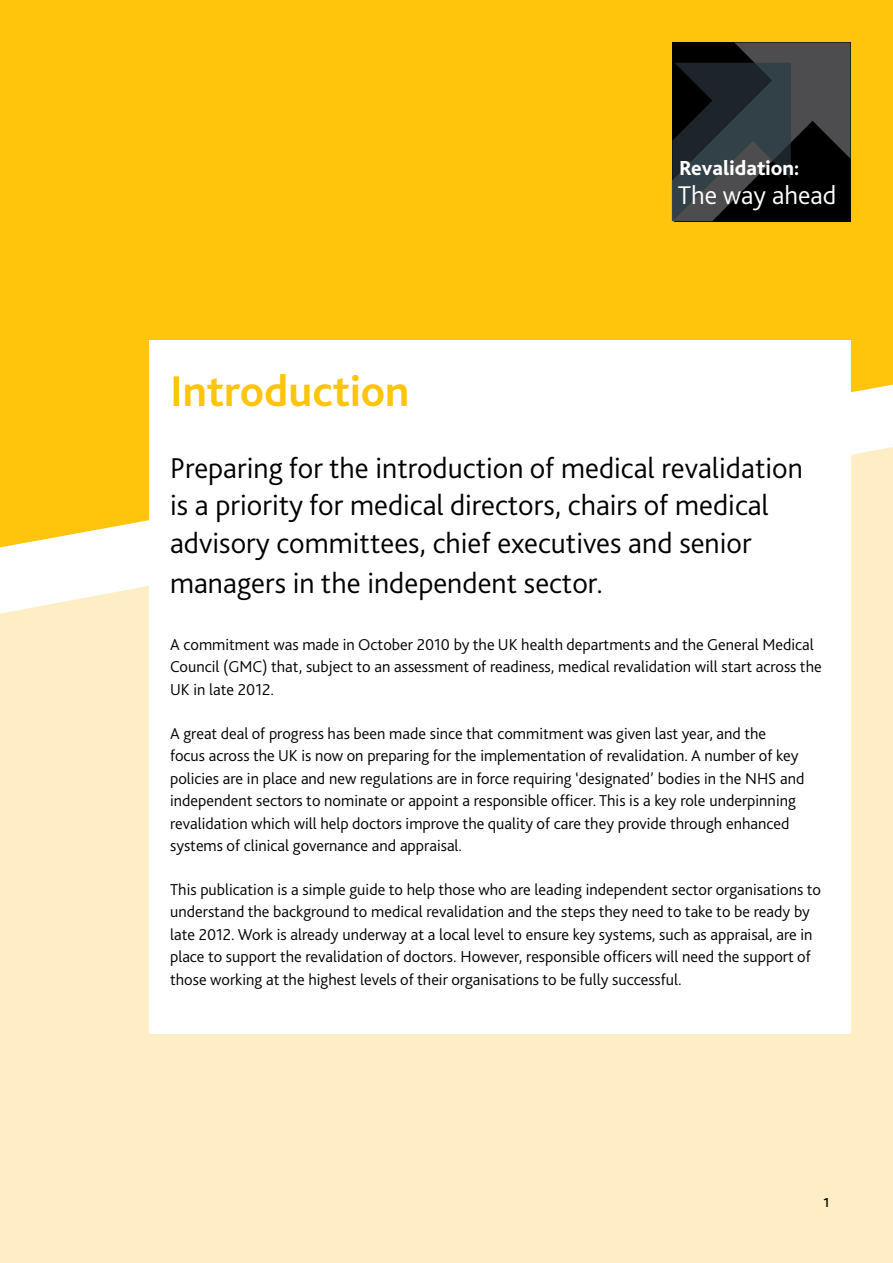
<style>
.page{position:relative;width:893px;height:1263px;background:#fff}
.page>*{position:absolute;margin:0;border:0;box-sizing:border-box;transform-origin:0 0}
.t1{font:700 45px "Bliss 2";color:#ffc40c}
.t2{font:300 30px/37.5px "Bliss 2";color:#000}
.t3{font:300 26.85px "Bliss 2";color:#fff}
.t4{font:800 21.3px "Bliss 2";color:#fff}
.t5{font:300 20.55px/24.2px "Bliss 2";color:#fff}
.t6{font:300 16.5px/22.5px "Bliss 2";color:#000}
.t7{font:500 13.5px "Bliss 2";color:#000}
</style>
<div class="page">
<div style="left:0;top:547px;width:893px;height:716px;background:#ffedc5"></div>
<div style="left:0;top:0;width:893px;height:547px;background:#ffc40c"></div>
<svg style="left:672px;top:43px;width:178px;height:178px;background:#25292c"></svg>
<div style="left:149px;top:340px;width:701px;height:693px;background:#fff"></div>
<h1 class="t1" style="left:170px;top:363px;width:241px">Introduction</h1>
<p class="t4" style="left:679px;top:155px;width:122px">Revalidation:</p>
<p class="t5" style="left:690px;top:159px;width:98px">revalidation will work</p>
<h3 class="t3" style="left:678px;top:179px;width:160px">The way ahead</h3>
<h2 class="t2" style="left:170px;top:448px;width:634px">Preparing for the introduction of medical revalidation is a priority for medical directors, chairs of medical advisory committees, chief executives and senior</h2>
<h2 class="t2" style="left:170px;top:564px;width:434px">managers in the independent sector.</h2>
<p class="t6" style="left:170px;top:633px;width:653px">A commitment was made in October 2010 by the UK health departments and the General Medical<br>Council (GMC) that, subject to an assessment of readiness, medical revalidation will start across the<br>UK in late 2012.</p>
<p class="t6" style="left:170px;top:721px;width:636px">A great deal of progress has been made since that commitment was given last year, and the focus across the UK is now on preparing for the implementation of revalidation. A number of key policies are in place and new regulations are in force requiring ‘designated’ bodies in the NHS and independent sectors to nominate or appoint a responsible officer. This is a key role underpinning revalidation which will help doctors improve the quality of care they provide through enhanced systems of clinical governance and appraisal.</p>
<p class="t6" style="left:170px;top:878px;width:652px">This publication is a simple guide to help those who are leading independent sector organisations to understand the background to medical revalidation and the steps they need to take to be ready by late 2012. Work is already underway at a local level to ensure key systems, such as appraisal, are in place to support the revalidation of doctors. However, responsible officers will need the support of those working at the highest levels of their organisations to be fully successful.</p>
<p class="t7" style="left:823px;top:1194px;width:7px">1</p>
</div>
